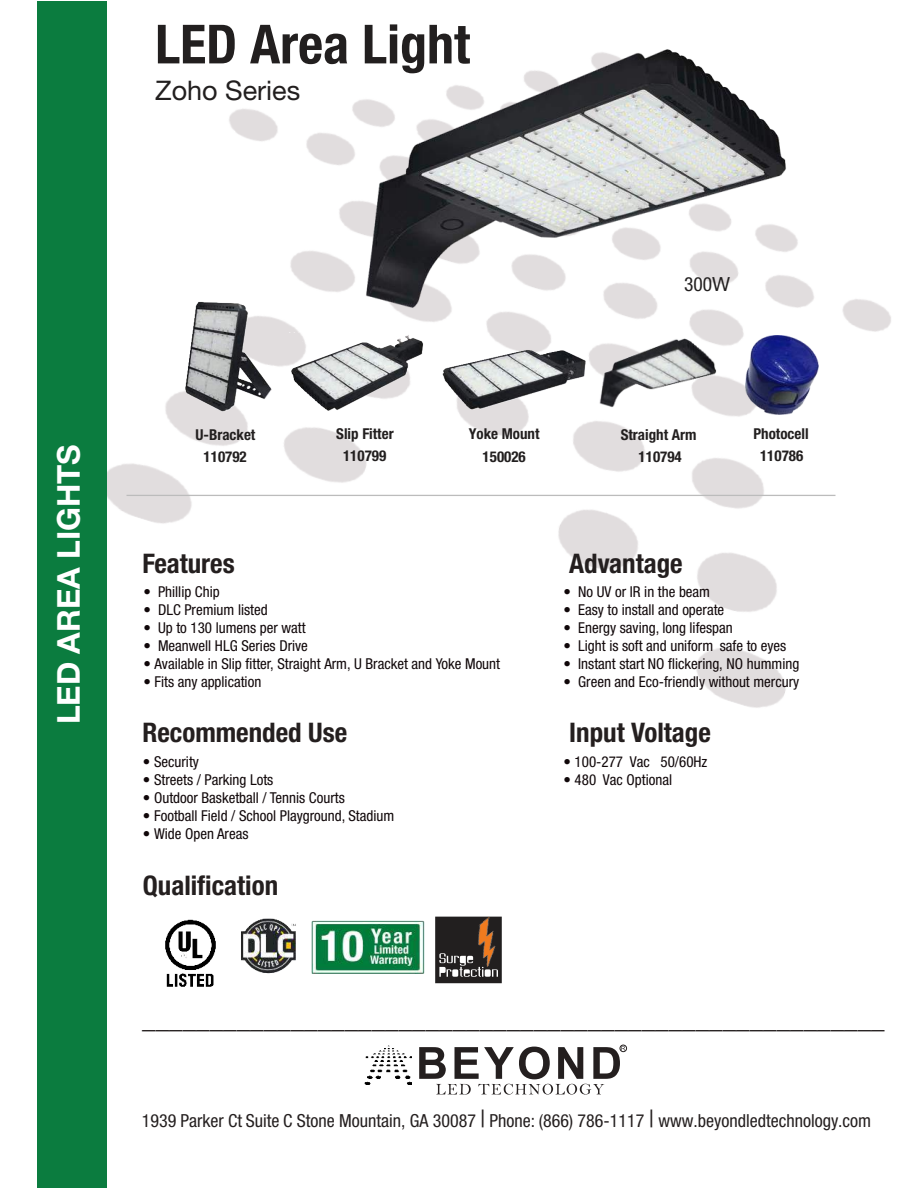
<style>
.page{position:relative;width:918px;height:1188px;background:#fff}
.page>*{position:absolute;margin:0;border:0;box-sizing:border-box;transform-origin:0 0}
.t1{font:700 condensed 54px "Helvetica Neue LT Pro";color:#221f1f}
.t2{font:700 31.5px "Helvetica Neue LT Pro";color:#fff}
.t3{font:700 condensed 27px "Helvetica Neue LT Pro";color:#241f1f}
.t4{font:27px "Helvetica Neue LT Pro";color:#221f1f}
.t5{font:condensed 19.5px "Helvetica Neue LT Pro";color:#221f1f}
.t6{font:condensed 18px "Helvetica Neue LT Pro";color:#241f1f}
.t7{font:condensed 15px "Helvetica Neue LT Pro";color:#100709}
.t8{font:700 condensed 15px "Helvetica Neue LT Pro";color:#221f1f}
.s1{font-stretch:normal}
.s2{font-size:24px}
</style>
<div class="page">
<img style="left:37px;top:1px;width:854px;height:896px">
<div style="left:620px;top:1045px;width:7px;height:7px;border:1px solid #241f1f;border-radius:50%"></div>
<svg style="left:419px;top:1046px;width:206px;height:49px"></svg>
<img style="left:364px;top:1045px;width:48px;height:39px">
<img style="left:241px;top:918px;width:55px;height:56px">
<div style="left:37px;top:2px;width:69px;height:1186px;background:#0b7c3f"></div>
<hr style="left:127px;top:495px;width:709px;height:1px;background:#bcbcbc">
<svg style="left:435px;top:917px;width:67px;height:66px;background:#423f3f"></svg>
<img style="left:463px;top:917px;width:39px;height:50px">
<img style="left:180px;top:294px;width:93px;height:121px">
<img style="left:440px;top:344px;width:146px;height:69px">
<img style="left:594px;top:332px;width:126px;height:81px">
<img style="left:287px;top:332px;width:150px;height:81px">
<img style="left:311px;top:920px;width:114px;height:54px">
<img style="left:165px;top:919px;width:51px;height:68px">
<img style="left:745px;top:336px;width:74px;height:79px">
<img style="left:349px;top:37px;width:453px;height:293px">
<h1 class="t1" style="left:155px;top:12px;width:316px">LED Area Light</h1>
<h3 class="t4" style="left:155px;top:73px;width:146px">Zoho Series</h3>
<h2 class="t2" style="left:49px;top:724px;width:282px;rotate:-90deg">LED AREA LIGHTS</h2>
<h3 class="t5" style="left:684px;top:273px;width:48px">300<span class="s1">W</span></h3>
<p class="t8" style="left:336px;top:425px;width:59px">Slip Fitter</p>
<p class="t8" style="left:621px;top:426px;width:77px">Straight Arm</p>
<p class="t8" style="left:195px;top:425px;width:61px">U-Bracket</p>
<p class="t8" style="left:469px;top:425px;width:72px">Yoke Mount</p>
<p class="t8" style="left:753px;top:424px;width:57px">Photocell</p>
<p class="t8" style="left:204px;top:448px;width:45px">110792</p>
<p class="t8" style="left:343px;top:446px;width:45px">110799</p>
<p class="t8" style="left:483px;top:448px;width:45px">150026</p>
<p class="t8" style="left:639px;top:448px;width:45px">110794</p>
<p class="t8" style="left:760px;top:446px;width:45px">110786</p>
<h3 class="t3" style="left:142px;top:547px;width:94px">Features</h3>
<h3 class="t3" style="left:569px;top:547px;width:115px">Advantage</h3>
<p class="t7" style="left:143px;top:583px;width:78px">• Phillip Chip</p>
<p class="t7" style="left:143px;top:601px;width:126px">• DLC Premium listed</p>
<p class="t7" style="left:143px;top:619px;width:164px">• Up to 130 lumens per watt</p>
<p class="t7" style="left:143px;top:637px;width:166px">• Meanwell HLG Series Drive</p>
<p class="t7" style="left:143px;top:655px;width:358px">• Available in Slip fitter, Straight Arm, U Bracket and Yoke Mount</p>
<p class="t7" style="left:143px;top:673px;width:119px">• Fits any application</p>
<p class="t7" style="left:564px;top:583px;width:148px">• No UV or IR in the beam</p>
<p class="t7" style="left:564px;top:601px;width:162px">• Easy to install and operate</p>
<p class="t7" style="left:564px;top:619px;width:171px">• Energy saving, long lifespan</p>
<p class="t7" style="left:564px;top:637px;width:224px">• Light is soft and uniform safe to eyes</p>
<p class="t7" style="left:564px;top:655px;width:237px">• Instant start NO flickering, NO humming</p>
<p class="t7" style="left:564px;top:673px;width:237px">• Green and Eco-friendly without mercury</p>
<h3 class="t3" style="left:142px;top:716px;width:206px">Recommended Use</h3>
<h3 class="t3" style="left:569px;top:716px;width:143px">Input Voltage</h3>
<p class="t7" style="left:143px;top:753px;width:58px">• Security</p>
<p class="t7" style="left:143px;top:771px;width:132px">• Streets / Parking Lots</p>
<p class="t7" style="left:143px;top:789px;width:203px">• Outdoor Basketball / Tennis Courts</p>
<p class="t7" style="left:143px;top:807px;width:253px">• Football Field / School Playground, Stadium</p>
<p class="t7" style="left:143px;top:825px;width:107px">• Wide Open Areas</p>
<p class="t7" style="left:564px;top:753px;width:145px">• 100-277 Vac 50/60Hz</p>
<p class="t7" style="left:564px;top:771px;width:110px">• 480 Vac Optional</p>
<h3 class="t3" style="left:143px;top:869px;width:137px">Qualification</h3>
<h3 class="t3" style="left:142px;top:1002px;width:744px">_______________________________________________________</h3>
<p class="t6" style="left:142px;top:1110px;width:731px">1939 Parker Ct Suite C Stone Mountain, GA 30087 <span class="s2">|</span> Phone: (866) 786-1117 <span class="s2">|</span> www.beyondledtechnology.com</p>
</div>
